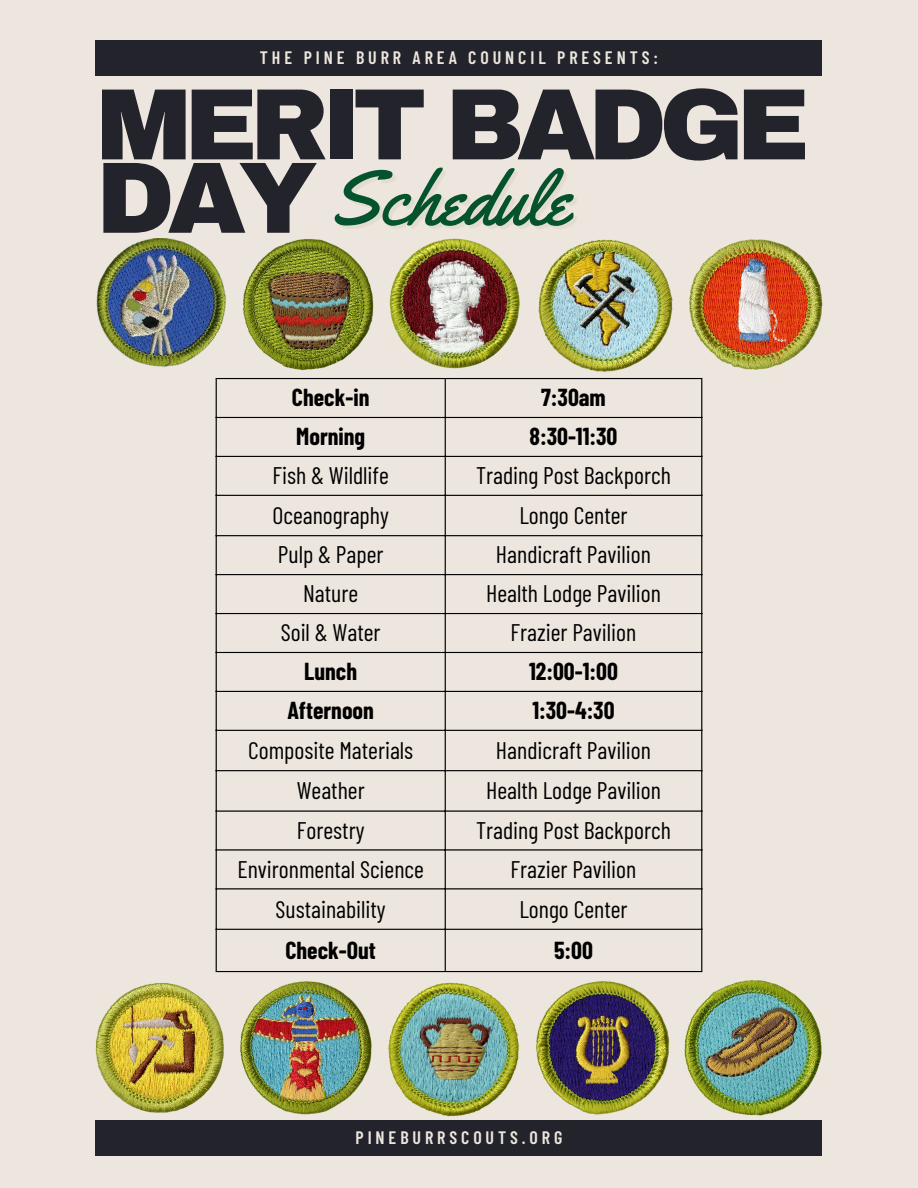
<style>
.page{position:relative;width:918px;height:1188px;background:#ede6de}
.page>*{position:absolute;margin:0;border:0;box-sizing:border-box;transform-origin:0 0}
.t1{font:900 101.4px "Archivo";letter-spacing:-.075em;color:#23232c}
.t2{font:76.95px "Yellowtail";color:#05522f}
.t3{font:24px "Barlow Condensed";color:#000}
.t4{font:700 24px "Barlow Condensed";color:#000}
.t5{font:600 18px "Barlow Condensed";letter-spacing:.215em;color:#ede6de}
</style>
<div class="page">
<div style="left:96px;top:40px;width:726px;height:36px;background:#23232c"></div>
<div style="left:96px;top:1121px;width:726px;height:35px;background:#23232c"></div>
<hr style="left:216px;top:379px;width:1px;height:592px;background:#000">
<hr style="left:445px;top:379px;width:1px;height:592px;background:#000">
<hr style="left:701px;top:379px;width:1px;height:592px;background:#000">
<hr style="left:216px;top:378px;width:486px;height:1px;background:#000">
<hr style="left:216px;top:417px;width:486px;height:1px;background:#000">
<hr style="left:216px;top:456px;width:486px;height:1px;background:#000">
<hr style="left:216px;top:495px;width:486px;height:1px;background:#000">
<hr style="left:216px;top:535px;width:486px;height:1px;background:#000">
<hr style="left:216px;top:574px;width:486px;height:1px;background:#000">
<hr style="left:216px;top:613px;width:486px;height:1px;background:#000">
<hr style="left:216px;top:652px;width:486px;height:1px;background:#000">
<hr style="left:216px;top:691px;width:486px;height:1px;background:#000">
<hr style="left:216px;top:730px;width:486px;height:1px;background:#000">
<hr style="left:216px;top:770px;width:486px;height:1px;background:#000">
<hr style="left:216px;top:810px;width:486px;height:2px;background:#000">
<hr style="left:216px;top:849px;width:486px;height:2px;background:#000">
<hr style="left:216px;top:888px;width:486px;height:1px;background:#000">
<hr style="left:216px;top:929px;width:486px;height:1px;background:#000">
<hr style="left:216px;top:971px;width:486px;height:1px;background:#000">
<img style="left:96px;top:238px;width:130px;height:129px">
<img style="left:243px;top:239px;width:130px;height:131px">
<img style="left:390px;top:238px;width:130px;height:131px">
<img style="left:539px;top:239px;width:133px;height:133px">
<img style="left:689px;top:239px;width:133px;height:131px">
<img style="left:95px;top:983px;width:129px;height:130px">
<img style="left:240px;top:982px;width:132px;height:132px">
<img style="left:388px;top:982px;width:131px;height:134px">
<img style="left:536px;top:981px;width:134px;height:134px">
<img style="left:684px;top:980px;width:138px;height:136px">
<p class="t5" style="left:260px;top:46px;width:400px">THE PINE BURR AREA COUNCIL PRESENTS:</p>
<p class="t1" style="left:96px;top:70px;width:715px">MERIT BADGE</p>
<h1 class="t1" style="left:96px;top:144px;width:223px">DAY</h1>
<p class="t2" style="left:329px;top:150px;width:242px">Schedule</p>
<h1 class="t4" style="left:292px;top:382px;width:79px">Check-in</h1>
<p class="t4" style="left:541px;top:382px;width:66px">7:30am</p>
<p class="t4" style="left:296px;top:421px;width:70px">Morning</p>
<p class="t4" style="left:530px;top:421px;width:89px">8:30-11:30</p>
<p class="t3" style="left:272px;top:460px;width:118px">Fish &amp; Wildlife</p>
<p class="t3" style="left:476px;top:460px;width:196px">Trading Post Backporch</p>
<p class="t3" style="left:272px;top:500px;width:118px">Oceanography</p>
<p class="t3" style="left:519px;top:500px;width:110px">Longo Center</p>
<p class="t3" style="left:278px;top:539px;width:107px">Pulp &amp; Paper</p>
<p class="t3" style="left:496px;top:539px;width:157px">Handicraft Pavilion</p>
<p class="t3" style="left:303px;top:578px;width:57px">Nature</p>
<p class="t3" style="left:486px;top:578px;width:176px">Health Lodge Pavilion</p>
<p class="t3" style="left:281px;top:617px;width:101px">Soil &amp; Water</p>
<p class="t3" style="left:511px;top:617px;width:127px">Frazier Pavilion</p>
<p class="t4" style="left:304px;top:656px;width:54px">Lunch</p>
<p class="t4" style="left:529px;top:656px;width:90px">12:00-1:00</p>
<p class="t4" style="left:287px;top:695px;width:88px">Afternoon</p>
<p class="t4" style="left:532px;top:695px;width:84px">1:30-4:30</p>
<p class="t3" style="left:248px;top:735px;width:167px">Composite Materials</p>
<p class="t3" style="left:496px;top:735px;width:157px">Handicraft Pavilion</p>
<p class="t3" style="left:297px;top:775px;width:69px">Weather</p>
<p class="t3" style="left:486px;top:775px;width:176px">Health Lodge Pavilion</p>
<p class="t3" style="left:297px;top:815px;width:69px">Forestry</p>
<p class="t3" style="left:476px;top:815px;width:196px">Trading Post Backporch</p>
<p class="t3" style="left:237px;top:854px;width:188px">Environmental Science</p>
<p class="t3" style="left:511px;top:854px;width:127px">Frazier Pavilion</p>
<p class="t3" style="left:276px;top:894px;width:112px">Sustainability</p>
<p class="t3" style="left:519px;top:894px;width:110px">Longo Center</p>
<p class="t4" style="left:285px;top:935px;width:92px">Check-Out</p>
<p class="t4" style="left:554px;top:935px;width:40px">5:00</p>
<p class="t5" style="left:356px;top:1126px;width:208px">PINEBURRSCOUTS.ORG</p>
</div>
